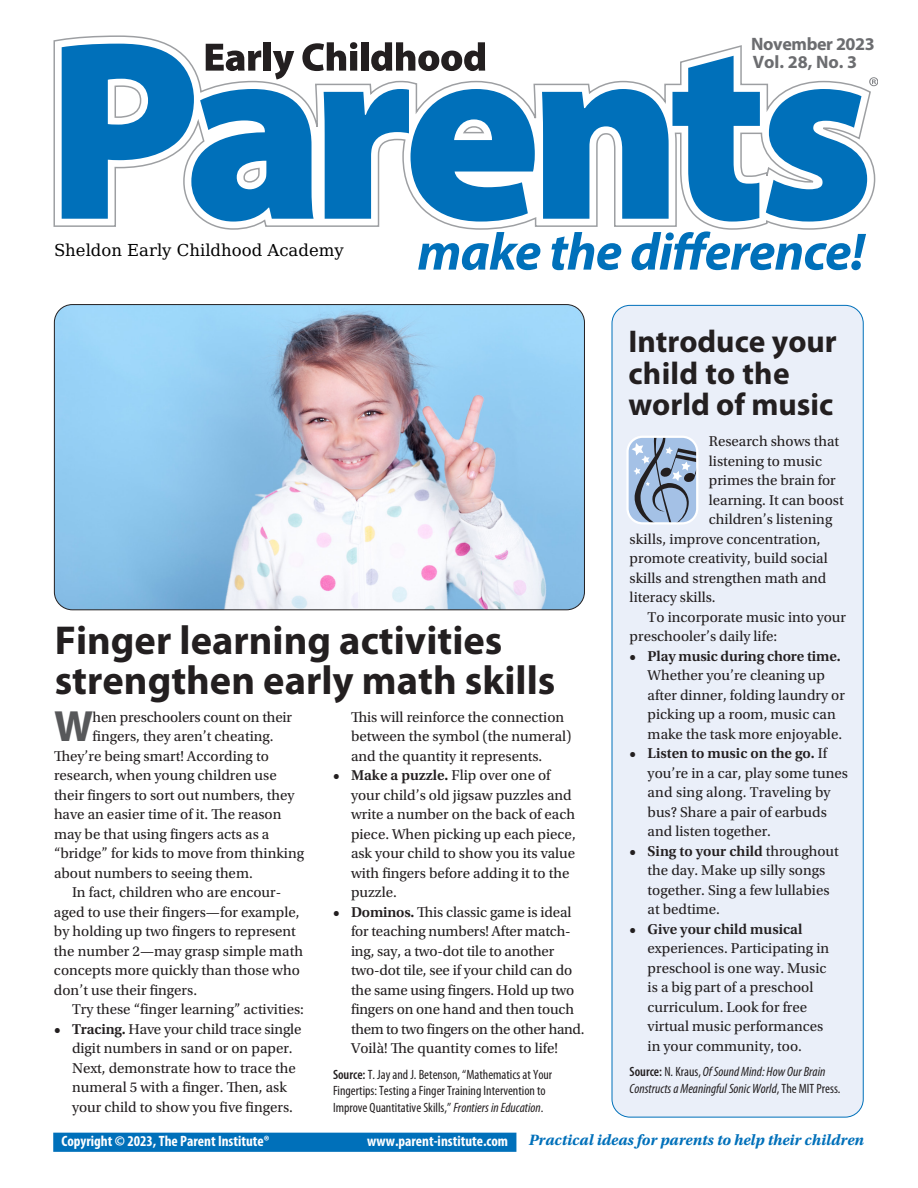
<style>
.page{position:relative;width:918px;height:1188px;background:#fff}
.page>*{position:absolute;margin:0;border:0;box-sizing:border-box;transform-origin:0 0}
.t1{font:700 43.95px "Myriad Pro";color:#57585a}
.t2{font:700 40.5px/40.5px "Myriad Pro";color:#231f20}
.t3{font:700 31.5px/31.5px "Myriad Pro";color:#231f20}
.t4{font:700 18px/18px "Myriad Pro";letter-spacing:-.02em;color:#6c6d70}
.t5{font:16.5px "DejaVu Math Te X Gyre";color:#000}
.t6{font:italic 700 15.75px "Utopia Std";color:#0070ba}
.t7{font:15px/19.5px "Utopia Std";color:#231f20}
.t8{font:700 condensed 15px "Myriad Pro";color:#fff}
.t9{font:600 15px "Utopia Std";letter-spacing:-.01em;color:#231f20}
.t10{font:condensed 13.5px/16.5px "Myriad Pro";color:#231f20}
.t11{font:italic condensed 13.5px/16.5px "Myriad Pro";color:#231f20}
.s1{font-weight:600}
.s2{font-style:italic}
.s3{font-weight:600;font-style:normal}
.s4{font-style:normal}
</style>
<div class="page">
<svg style="left:53px;top:35px;width:795px;height:195px"></svg>
<svg style="left:418px;top:232px;width:122px;height:38px"></svg>
<svg style="left:551px;top:232px;width:70px;height:38px"></svg>
<svg style="left:632px;top:231px;width:234px;height:39px"></svg>
<svg style="left:766px;top:77px;width:112px;height:145px"></svg>
<div style="left:612px;top:305px;width:251px;height:812px;background:#eaeff9;border-radius:18px"></div>
<div style="left:53px;top:1133px;width:463px;height:19px;background:#0070ba;border:2px solid #0070ba"></div>
<svg style="left:626px;top:436px;width:72px;height:88px"></svg>
<img style="left:54px;top:305px;width:530px;height:305px">
<p class="t4" style="left:751px;top:34px;width:125px">November 2023<br>Vol. 28, No. 3</p>
<p class="t5" style="left:54px;top:243px;width:291px">Sheldon Early Childhood Academy</p>
<h2 class="t2" style="left:55px;top:618px;width:502px">Finger learning activities strengthen early math skills</h2>
<p class="t7" style="left:351px;top:707px;width:222px">This will reinforce the connection between the symbol (the numeral) and the quantity it represents.</p>
<p class="t7" style="left:351px;top:766px;width:226px;text-indent:-18px"><span class="s1">• Make a puzzle.</span> Flip over one of your child’s old jigsaw puzzles and write a number on the back of each piece. When picking up each piece, ask your child to show you its value with fingers before adding it to the puzzle.</p>
<p class="t7" style="left:351px;top:902px;width:235px;text-indent:-18px"><span class="s1">• Dominos.</span> This classic game is ideal for teaching numbers! After match&shy;ing, say, a two-dot tile to another two-dot tile, see if your child can do the same using fingers. Hold up two fingers on one hand and then touch them to two fingers on the other hand.<br>Voilà! The quantity comes to life!</p>
<p class="t10" style="left:333px;top:1066px;width:221px"><span class="s1">Source:</span> T. Jay and J. Betenson, “Mathematics at Your<br>Fingertips: Testing a Finger Training Intervention to<br>Improve Quantitative Skills,” <span class="s2">Frontiers in Education</span>.</p>
<h1 class="t1" style="left:54px;top:698px;width:41px">W</h1>
<p class="t7" style="left:93px;top:707px;width:201px">hen preschoolers count on their</p>
<p class="t7" style="left:93px;top:727px;width:183px">fingers, they aren’t cheating.</p>
<p class="t7" style="left:54px;top:746px;width:216px">They’re being smart! According to</p>
<p class="t7" style="left:54px;top:766px;width:224px">research, when young children use</p>
<p class="t7" style="left:54px;top:785px;width:242px">their fingers to sort out numbers, they</p>
<p class="t7" style="left:54px;top:805px;width:229px">have an easier time of it. The reason</p>
<p class="t7" style="left:54px;top:824px;width:217px">may be that using fingers acts as a</p>
<p class="t7" style="left:54px;top:844px;width:252px">“bridge” for kids to move from thinking</p>
<p class="t7" style="left:54px;top:863px;width:200px">about numbers to seeing them.</p>
<p class="t7" style="left:72px;top:883px;width:211px">In fact, children who are encour-</p>
<p class="t7" style="left:54px;top:902px;width:247px">aged to use their fingers—for example,</p>
<p class="t7" style="left:54px;top:922px;width:243px">by holding up two fingers to represent</p>
<p class="t7" style="left:54px;top:941px;width:251px">the number 2—may grasp simple math</p>
<p class="t7" style="left:54px;top:961px;width:247px">concepts more quickly than those who</p>
<p class="t7" style="left:54px;top:980px;width:145px">don’t use their fingers.</p>
<p class="t7" style="left:72px;top:1000px;width:234px">Try these “finger learning” activities:</p>
<p class="t7" style="left:72px;top:1019px;width:231px;text-indent:-18px"><span class="s1">• Tracing.</span> Have your child trace single digit numbers in sand or on paper.<br>Next, demonstrate how to trace the numeral 5 with a finger. Then, ask your child to show you five fingers.</p>
<h3 class="t3" style="left:628px;top:325px;width:210px">Introduce your child to the world of music</h3>
<p class="t7" style="left:709px;top:432px;width:132px">Research shows that</p>
<p class="t7" style="left:709px;top:451px;width:115px">listening to music</p>
<p class="t7" style="left:709px;top:471px;width:128px">primes the brain for</p>
<p class="t7" style="left:709px;top:490px;width:136px">learning. It can boost</p>
<p class="t7" style="left:709px;top:510px;width:125px">children’s listening</p>
<p class="t7" style="left:630px;top:529px;width:192px">skills, improve concentration,</p>
<p class="t7" style="left:630px;top:549px;width:200px">promote creativity, build social</p>
<p class="t7" style="left:630px;top:568px;width:198px">skills and strengthen math and</p>
<p class="t7" style="left:630px;top:588px;width:88px">literacy skills.</p>
<p class="t7" style="left:648px;top:607px;width:200px">To incorporate music into your</p>
<p class="t7" style="left:630px;top:627px;width:149px">preschooler’s daily life:</p>
<p class="t9" style="left:630px;top:647px;width:212px">• Play music during chore time.</p>
<p class="t7" style="left:648px;top:666px;width:199px">Whether you’re cleaning up after dinner, folding laundry or picking up a room, music can make the task more enjoyable.</p>
<p class="t7" style="left:648px;top:744px;width:202px;text-indent:-18px"><span class="s1">• Listen to music on the go.</span> If you’re in a car, play some tunes and sing along. Traveling by bus? Share a pair of earbuds and listen together.</p>
<p class="t7" style="left:648px;top:841px;width:193px;text-indent:-18px"><span class="s1">• Sing to your child</span> throughout the day. Make up silly songs together. Sing a few lullabies at bedtime.</p>
<p class="t9" style="left:630px;top:920px;width:174px">• Give your child musical</p>
<p class="t7" style="left:648px;top:939px;width:183px">experiences. Participating in preschool is one way. Music is a big part of a preschool curriculum. Look for free virtual music performances in your community, too.</p>
<p class="t11" style="left:630px;top:1063px;width:212px"><span class="s3">Source:</span> <span class="s4">N. Kraus,</span> Of Sound Mind: How Our Brain<br>Constructs a Meaningful Sonic World<span class="s4">, The MIT Press.</span></p>
<p class="t8" style="left:62px;top:1131px;width:210px">Copyright © 2023, The Parent Institute®</p>
<p class="t8" style="left:367px;top:1131px;width:142px">www.parent-institute.com</p>
<p class="t6" style="left:529px;top:1131px;width:337px">Practical ideas for parents to help their children</p>
</div>
